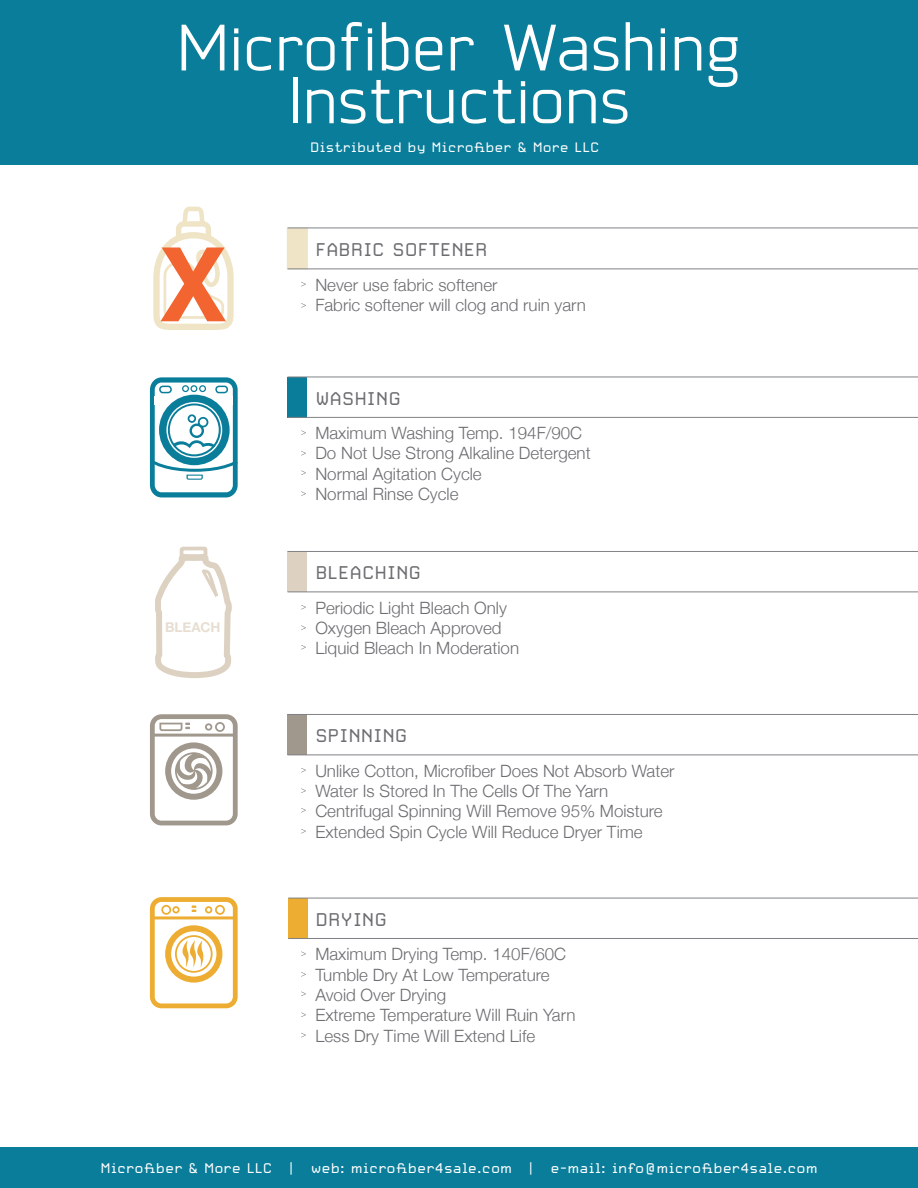
<style>
.page{position:relative;width:918px;height:1188px;background:#fff}
.page>*{position:absolute;margin:0;border:0;box-sizing:border-box;transform-origin:0 0}
.t1{font:82.5px "Coupe";color:#fff}
.t2{font:22.2px "Carbon";color:#6c6d70}
.t3{font:300 16.95px/20.4px "Helvetica Neue";color:#6c6d70}
.t4{font:16.8px "Carbon";color:#fff}
.t5{font:16.5px "Carbon";color:#fff}
.t6{font:700 13.5px "Helvetica Neue";color:#e7ded1}
.s1{font-size:15px}
</style>
<div class="page">
<div style="left:287px;top:228px;width:21px;height:41px;background:#efe4c5"></div>
<hr style="left:288px;top:269px;width:630px;height:1px;background:#808285">
<svg style="left:301px;top:282px;width:5px;height:5px"></svg>
<svg style="left:301px;top:303px;width:5px;height:5px"></svg>
<div style="left:288px;top:377px;width:19px;height:40px;background:#0a7d9a"></div>
<hr style="left:288px;top:377px;width:630px;height:1px;background:#808285">
<hr style="left:287px;top:417px;width:631px;height:1px;background:#808285">
<svg style="left:301px;top:430px;width:5px;height:5px"></svg>
<svg style="left:301px;top:451px;width:5px;height:5px"></svg>
<svg style="left:301px;top:470px;width:5px;height:5px"></svg>
<svg style="left:301px;top:491px;width:5px;height:5px"></svg>
<div style="left:288px;top:714px;width:19px;height:41px;background:#a0978d"></div>
<hr style="left:288px;top:714px;width:630px;height:1px;background:#808285">
<hr style="left:287px;top:755px;width:631px;height:1px;background:#808285">
<svg style="left:301px;top:768px;width:5px;height:5px"></svg>
<svg style="left:301px;top:788px;width:5px;height:5px"></svg>
<svg style="left:301px;top:808px;width:5px;height:5px"></svg>
<svg style="left:301px;top:829px;width:5px;height:5px"></svg>
<div style="left:288px;top:898px;width:20px;height:40px;background:#edad32"></div>
<hr style="left:288px;top:898px;width:630px;height:1px;background:#808285">
<hr style="left:288px;top:938px;width:630px;height:1px;background:#808285">
<svg style="left:301px;top:951px;width:5px;height:5px"></svg>
<svg style="left:301px;top:972px;width:5px;height:5px"></svg>
<svg style="left:301px;top:991px;width:5px;height:5px"></svg>
<svg style="left:301px;top:1012px;width:5px;height:5px"></svg>
<svg style="left:301px;top:1033px;width:5px;height:5px"></svg>
<div style="left:288px;top:551px;width:19px;height:41px;background:#ddd1c2"></div>
<hr style="left:288px;top:551px;width:630px;height:1px;background:#808285">
<svg style="left:301px;top:605px;width:5px;height:5px"></svg>
<svg style="left:301px;top:625px;width:5px;height:5px"></svg>
<svg style="left:301px;top:645px;width:5px;height:5px"></svg>
<hr style="left:288px;top:592px;width:630px;height:1px;background:#808285">
<div style="left:0;top:0;width:918px;height:165px;background:#0a7d9a"></div>
<svg style="left:150px;top:720px;width:88px;height:100px"></svg>
<svg style="left:150px;top:903px;width:88px;height:100px"></svg>
<hr style="left:288px;top:228px;width:630px;height:1px;background:#808285">
<svg style="left:153px;top:206px;width:81px;height:124px"></svg>
<svg style="left:150px;top:377px;width:88px;height:120px"></svg>
<div style="left:159px;top:386px;width:13px;height:7px;border:2px solid #0a7d9a;border-radius:3px"></div>
<div style="left:215px;top:386px;width:13px;height:7px;border:2px solid #0a7d9a;border-radius:3px"></div>
<svg style="left:151px;top:560px;width:85px;height:588px"></svg>
<svg style="left:178px;top:546px;width:31px;height:14px"></svg>
<svg style="left:201px;top:567px;width:19px;height:41px"></svg>
<div style="left:0;top:1148px;width:918px;height:40px;background:#0a7d9a"></div>
<h1 class="t1" style="left:177px;top:8px;width:566px">Microfiber Washing</h1>
<h1 class="t1" style="left:288px;top:60px;width:343px">Instructions</h1>
<p class="t5" style="left:310px;top:138px;width:291px">Distributed by Microfiber &amp; More LLC</p>
<h2 class="t2" style="left:315px;top:238px;width:174px">FABRIC SOFTENER</h2>
<p class="t3" style="left:315px;top:274px;width:272px">Never use fabric softener<br>Fabric softener will clog and ruin yarn</p>
<h2 class="t2" style="left:315px;top:387px;width:87px">WASHING</h2>
<p class="t3" style="left:315px;top:423px;width:277px">Maximum Washing Temp. 194F/90C<br>Do Not Use Strong Alkaline Detergent<br>Normal Agitation Cycle<br>Normal Rinse Cycle</p>
<p class="t6" style="left:165px;top:619px;width:57px">BLEACH</p>
<h2 class="t2" style="left:315px;top:561px;width:107px">BLEACHING</h2>
<p class="t3" style="left:315px;top:597px;width:205px">Periodic Light Bleach Only<br>Oxygen Bleach Approved<br>Liquid Bleach In Moderation</p>
<h2 class="t2" style="left:315px;top:724px;width:94px">SPINNING</h2>
<p class="t3" style="left:315px;top:760px;width:361px">Unlike Cotton, Microfiber Does Not Absorb Water Water Is Stored In The Cells Of The Yarn Centrifugal Spinning Will Remove 95% Moisture Extended Spin Cycle Will Reduce Dryer Time</p>
<h2 class="t2" style="left:315px;top:908px;width:73px">DRYING</h2>
<p class="t3" style="left:315px;top:944px;width:262px">Maximum Drying Temp. 140F/60C<br>Tumble Dry At Low Temperature<br>Avoid Over Drying<br>Extreme Temperature Will Ruin Yarn<br>Less Dry Time Will Extend Life</p>
<p class="t4" style="left:101px;top:1160px;width:719px">Microfiber &amp; More LLC <span class="s1">|</span> web: microfiber4sale.com <span class="s1">|</span> e-mail: info@microfiber4sale.com</p>
</div>
